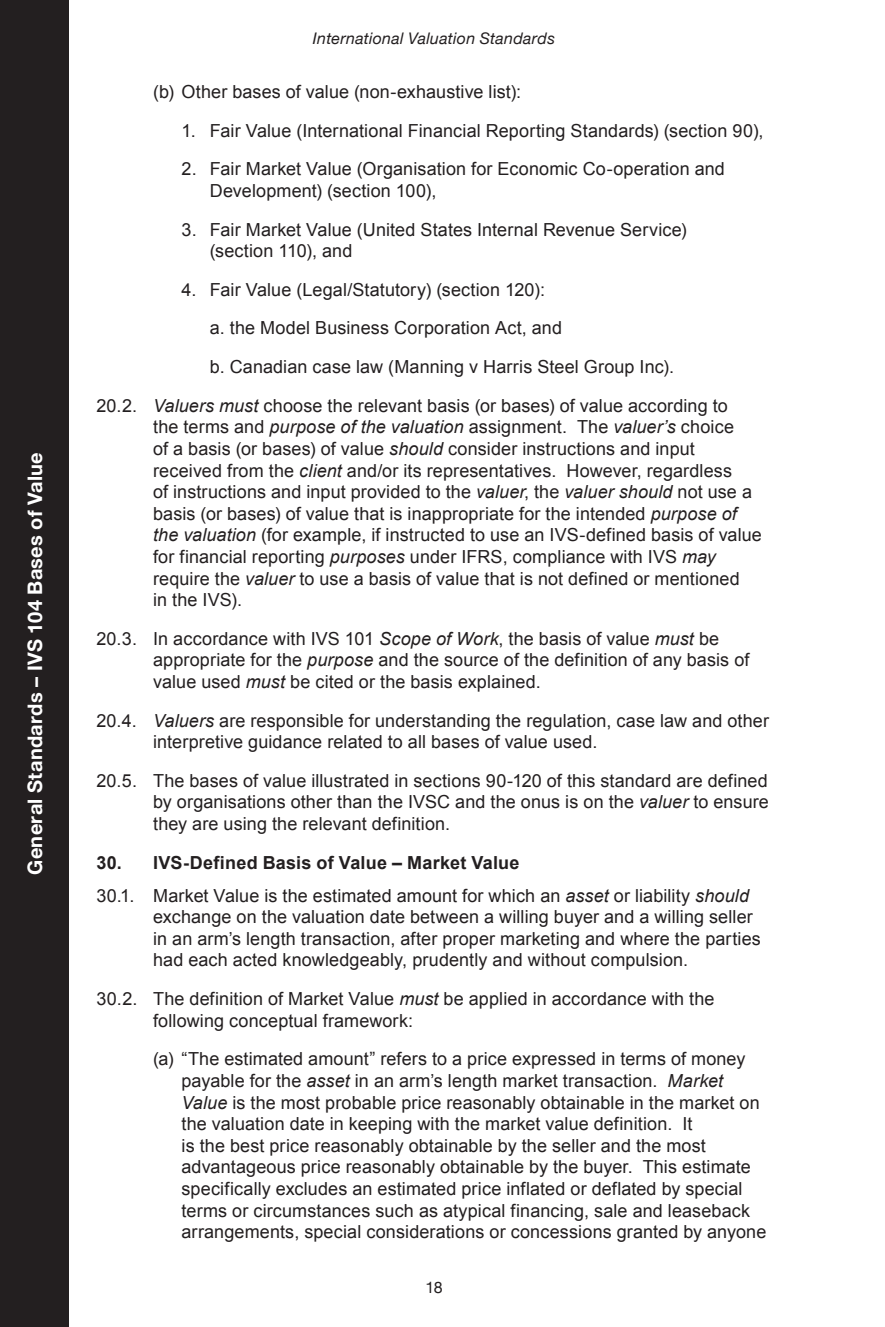
<style>
.page{position:relative;width:885px;height:1327px;background:#fff}
.page>*{position:absolute;margin:0;border:0;box-sizing:border-box;transform-origin:0 0}
.t1{font:700 20px "Helvetica Neue";letter-spacing:.015em;color:#fff}
.t2{font:18px/21.6px "Arial";letter-spacing:.005em;color:#231f20}
.t3{font:italic 16px "Helvetica Neue";letter-spacing:.015em;color:#231f20}
.t4{font:16px "Helvetica Neue";color:#231f20}
.s1{font-style:italic}
.s2{font-weight:700}
</style>
<div class="page">
<div style="left:0;top:0;width:68px;height:1327px;background:#231f20"></div>
<p class="t1" style="left:19px;top:875px;width:424px;rotate:-90deg">General Standards – IVS 104 Bases of Value</p>
<p class="t3" style="left:313px;top:26px;width:243px">International Valuation Standards</p>
<p class="t2" style="left:153px;top:81px;width:369px">(b) Other bases of value (non-exhaustive list):</p>
<p class="t2" style="left:181px;top:120px;width:583px">1. Fair Value (International Financial Reporting Standards) (section 90),</p>
<p class="t2" style="left:210px;top:158px;width:516px;text-indent:-28px">2. Fair Market Value (Organisation for Economic Co-operation and<br>Development) (section 100),</p>
<p class="t2" style="left:210px;top:219px;width:478px;text-indent:-28px">3. Fair Market Value (United States Internal Revenue Service) (section 110), and</p>
<p class="t2" style="left:181px;top:279px;width:365px">4. Fair Value (Legal/Statutory) (section 120):</p>
<p class="t2" style="left:210px;top:317px;width:354px">a. the Model Business Corporation Act, and</p>
<p class="t2" style="left:210px;top:356px;width:465px">b. Canadian case law (Manning v Harris Steel Group Inc).</p>
<p class="t2" style="left:96px;top:395px;width:632px">20.2. <span class="s1">Valuers must</span> choose the relevant basis (or bases) of value according to</p>
<p class="t2" style="left:153px;top:416px;width:610px">the terms and <span class="s1">purpose of the valuation</span> assignment. The <span class="s1">valuer’s</span> choice<br>of a basis (or bases) of value <span class="s1">should</span> consider instructions and input received from the <span class="s1">client</span> and/or its representatives. However, regardless<br>of instructions and input provided to the <span class="s1">valuer</span>, the <span class="s1">valuer should</span> not use a basis (or bases) of value that is inappropriate for the intended <span class="s1">purpose of the valuation</span> (for example, if instructed to use an IVS-defined basis of value for financial reporting <span class="s1">purposes</span> under IFRS, compliance with IVS <span class="s1">may </span>require the <span class="s1">valuer</span> to use a basis of value that is not defined or mentioned<br>in the IVS).</p>
<p class="t2" style="left:153px;top:628px;width:597px;text-indent:-57px">20.3. In accordance with IVS 101 <span class="s1">Scope of Work</span>, the basis of value <span class="s1">must</span> be appropriate for the <span class="s1">purpose</span> and the source of the definition of any basis of value used <span class="s1">must</span> be cited or the basis explained.</p>
<p class="t2" style="left:153px;top:709px;width:617px;text-indent:-57px">20.4. <span class="s1">Valuers</span> are responsible for understanding the regulation, case law and other interpretive guidance related to all bases of value used.</p>
<p class="t2" style="left:153px;top:770px;width:617px;text-align:justify;text-indent:-57px">20.5. The bases of value illustrated in sections 90-120 of this standard are defined by organisations other than the IVSC and the onus is on the <span class="s1">valuer</span> to ensure they are using the relevant definition.</p>
<p class="t2" style="left:96px;top:846px;width:654px;line-height:33px"><span class="s2">30. IVS-Defined Basis of Value – Market Value<br></span>30.1. Market Value is the estimated amount for which an <span class="s1">asset</span> or liability <span class="s1">should</span></p>
<p class="t2" style="left:153px;top:906px;width:609px">exchange on the valuation date between a willing buyer and a willing seller in an arm’s length transaction, after proper marketing and where the parties had each acted knowledgeably, prudently and without compulsion.</p>
<p class="t2" style="left:153px;top:988px;width:563px;text-indent:-57px">30.2. The definition of Market Value <span class="s1">must</span> be applied in accordance with the following conceptual framework:</p>
<p class="t2" style="left:181px;top:1048px;width:586px;text-indent:-28px">(a) “The estimated amount” refers to a price expressed in terms of money payable for the <span class="s1">asset</span> in an arm’s length market transaction. <span class="s1">Market Value</span> is the most probable price reasonably obtainable in the market on the valuation date in keeping with the market value definition. It<br>is the best price reasonably obtainable by the seller and the most advantageous price reasonably obtainable by the buyer. This estimate specifically excludes an estimated price inflated or deflated by special terms or circumstances such as atypical financing, sale and leaseback arrangements, special considerations or concessions granted by anyone</p>
<p class="t4" style="left:425px;top:1275px;width:19px">18</p>
</div>
